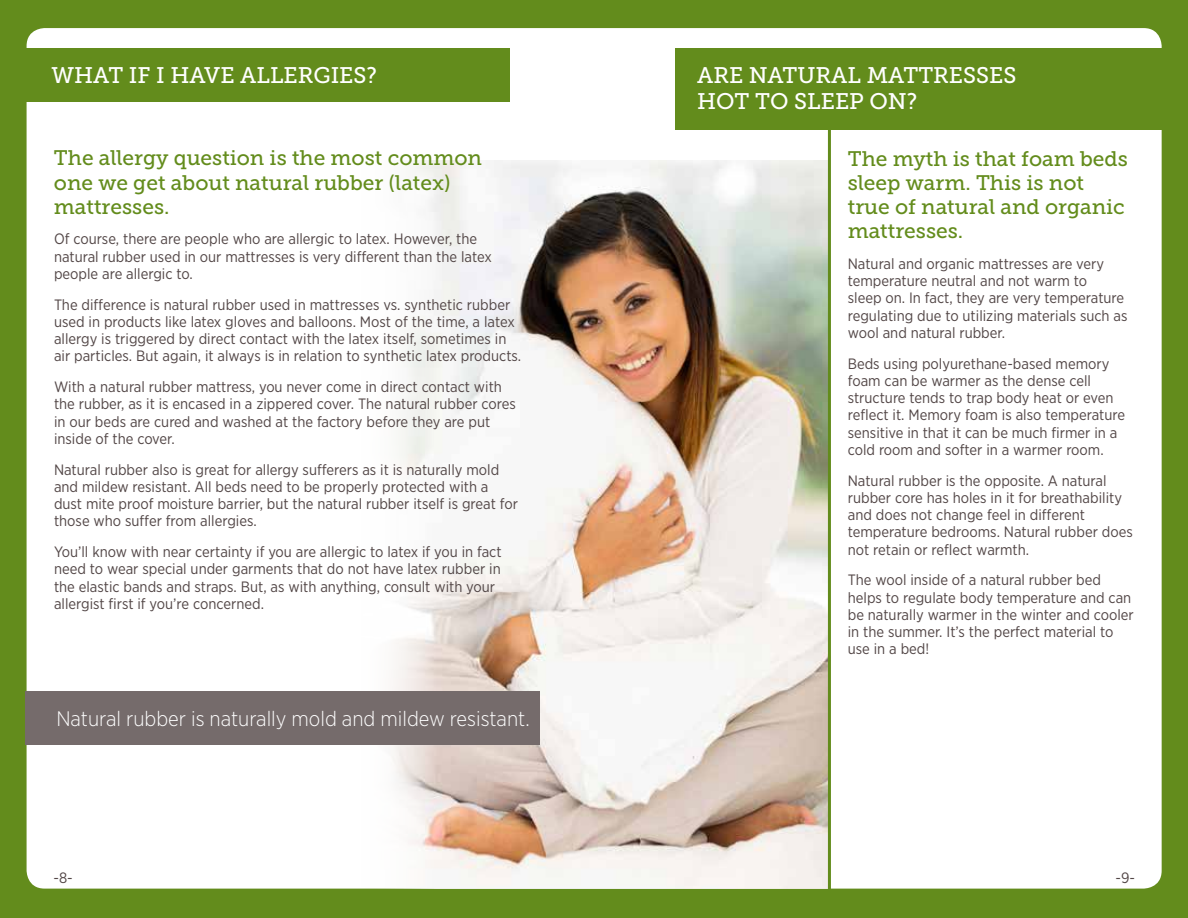
<style>
.page{position:relative;width:1188px;height:918px;background:#638c1c}
.page>*{position:absolute;margin:0;border:0;box-sizing:border-box;transform-origin:0 0}
.t1{font:22.5px/25.8px "Museo Slab 500";color:#fff}
.t2{font:21px/24.2px "Museo Slab 500";color:#638c1c}
.t3{font:300 21px "Gotham Narrow";color:#fff}
.t4{font:15px/17.2px "Gotham Narrow";color:#524646}
</style>
<div class="page">
<div style="left:27px;top:28px;width:1135px;height:861px;background:#fff;border-radius:18px"></div>
<div style="left:24px;top:49px;width:486px;height:53px;background:#638c1c"></div>
<div style="left:676px;top:49px;width:495px;height:81px;background:#638c1c"></div>
<img style="left:356px;top:160px;width:472px;height:728px">
<div style="left:26px;top:691px;width:514px;height:53px;background:#756b6b"></div>
<hr style="left:828px;top:125px;width:3px;height:765px;background:#638c1c">
<h1 class="t1" style="left:52px;top:63px;width:327px">WHAT IF I HAVE ALLERGIES?</h1>
<h1 class="t1" style="left:697px;top:63px;width:321px">ARE NATURAL MATTRESSES<br>HOT TO SLEEP ON?</h1>
<h2 class="t2" style="left:54px;top:146px;width:429px">The allergy question is the most common one we get about natural rubber (latex) mattresses.</h2>
<p class="t4" style="left:54px;top:230px;width:439px">Of course, there are people who are allergic to latex. However, the natural rubber used in our mattresses is very different than the latex people are allergic to.</p>
<p class="t4" style="left:54px;top:295px;width:469px">The difference is natural rubber used in mattresses vs. synthetic rubber used in products like latex gloves and balloons. Most of the time, a latex allergy is triggered by direct contact with the latex itself, sometimes in air particles. But again, it always is in relation to synthetic latex products.</p>
<p class="t4" style="left:54px;top:378px;width:463px">With a natural rubber mattress, you never come in direct contact with the rubber, as it is encased in a zippered cover. The natural rubber cores in our beds are cured and washed at the factory before they are put inside of the cover.</p>
<p class="t4" style="left:54px;top:460px;width:466px">Natural rubber also is great for allergy sufferers as it is naturally mold and mildew resistant. All beds need to be properly protected with a dust mite proof moisture barrier, but the natural rubber itself is great for those who suffer from allergies.</p>
<p class="t4" style="left:54px;top:543px;width:449px">You’ll know with near certainty if you are allergic to latex if you in fact need to wear special under garments that do not have latex rubber in the elastic bands and straps. But, as with anything, consult with your allergist first if you’re concerned.</p>
<h2 class="t3" style="left:56px;top:706px;width:475px">Natural rubber is naturally mold and mildew resistant.</h2>
<p class="t4" style="left:53px;top:869px;width:21px">-8-</p>
<h2 class="t2" style="left:848px;top:147px;width:282px">The myth is that foam beds sleep warm. This is not true of natural and organic mattresses.</h2>
<p class="t4" style="left:848px;top:255px;width:281px">Natural and organic mattresses are very temperature neutral and not warm to<br>sleep on. In fact, they are very temperature regulating due to utilizing materials such as wool and natural rubber.</p>
<p class="t4" style="left:848px;top:355px;width:279px">Beds using polyurethane-based memory foam can be warmer as the dense cell structure tends to trap body heat or even reflect it. Memory foam is also temperature sensitive in that it can be much firmer in a cold room and softer in a warmer room.</p>
<p class="t4" style="left:848px;top:472px;width:287px">Natural rubber is the opposite. A natural rubber core has holes in it for breathability and does not change feel in different temperature bedrooms. Natural rubber does not retain or reflect warmth.</p>
<p class="t4" style="left:848px;top:571px;width:288px">The wool inside of a natural rubber bed helps to regulate body temperature and can be naturally warmer in the winter and cooler in the summer. It’s the perfect material to use in a bed!</p>
<p class="t4" style="left:1116px;top:869px;width:21px">-9-</p>
</div>
